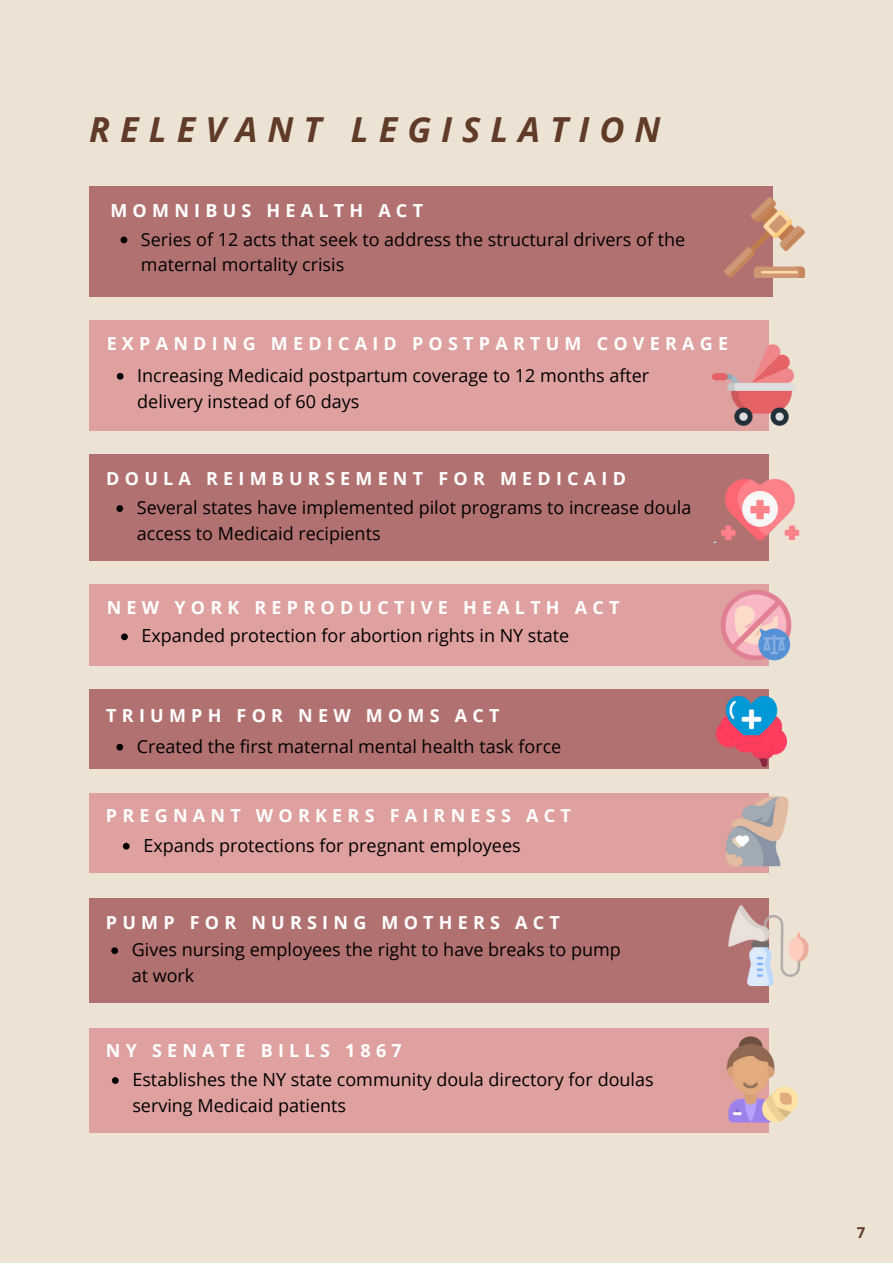
<style>
.page{position:relative;width:893px;height:1264px;background:#fff}
.page>*{position:absolute;margin:0;border:0;box-sizing:border-box;transform-origin:0 0}
.t1{font:italic 700 34.5px "Open Sans";letter-spacing:.29em;color:#603b28}
.t2{font:18px/25.8px "Open Sans";color:#000}
.t3{font:700 18px "Open Sans";letter-spacing:.29em;color:#fff}
.t4{font:700 15px "Open Sans";color:#603b28}
</style>
<div class="page">
<div style="left:0;top:0;width:892px;height:1262px;background:#ece3d5"></div>
<div style="left:89px;top:186px;width:684px;height:110px;background:#b27171"></div>
<svg style="left:120px;top:236px;width:7px;height:7px"></svg>
<img style="left:724px;top:198px;width:80px;height:79px">
<div style="left:89px;top:584px;width:679px;height:81px;background:#dfa0a0"></div>
<svg style="left:121px;top:633px;width:7px;height:7px"></svg>
<img style="left:720px;top:586px;width:72px;height:77px">
<div style="left:89px;top:454px;width:679px;height:106px;background:#b27171"></div>
<svg style="left:116px;top:505px;width:7px;height:7px"></svg>
<img style="left:714px;top:479px;width:86px;height:63px">
<div style="left:89px;top:793px;width:679px;height:79px;background:#dfa0a0"></div>
<img style="left:726px;top:793px;width:63px;height:76px">
<svg style="left:735px;top:835px;width:14px;height:12px"></svg>
<svg style="left:123px;top:842px;width:7px;height:7px"></svg>
<div style="left:89px;top:689px;width:679px;height:79px;background:#b27171"></div>
<svg style="left:116px;top:743px;width:7px;height:7px"></svg>
<img style="left:716px;top:697px;width:70px;height:69px">
<div style="left:89px;top:898px;width:679px;height:104px;background:#b27171"></div>
<svg style="left:111px;top:947px;width:7px;height:7px"></svg>
<img style="left:728px;top:905px;width:80px;height:80px">
<div style="left:89px;top:1028px;width:679px;height:104px;background:#dfa0a0"></div>
<img style="left:726px;top:1035px;width:72px;height:88px">
<svg style="left:112px;top:1077px;width:7px;height:6px"></svg>
<div style="left:89px;top:320px;width:679px;height:110px;background:#dfa0a0"></div>
<img style="left:712px;top:343px;width:83px;height:83px">
<svg style="left:117px;top:373px;width:6px;height:6px"></svg>
<h1 class="t1" style="left:89px;top:105px;width:572px">RELEVANT LEGISLATION</h1>
<p class="t3" style="left:110px;top:198px;width:314px">MOMNIBUS HEALTH ACT</p>
<p class="t2" style="left:141px;top:226px;width:545px">Series of 12 acts that seek to address the structural drivers of the maternal mortality crisis</p>
<p class="t3" style="left:107px;top:331px;width:623px">EXPANDING MEDICAID POSTPARTUM COVERAGE</p>
<p class="t2" style="left:137px;top:362px;width:513px">Increasing Medicaid postpartum coverage to 12 months after delivery instead of 60 days</p>
<p class="t3" style="left:106px;top:465px;width:521px">DOULA REIMBURSEMENT FOR MEDICAID</p>
<p class="t2" style="left:137px;top:494px;width:556px">Several states have implemented pilot programs to increase doula access to Medicaid recipients</p>
<p class="t3" style="left:107px;top:595px;width:514px">NEW YORK REPRODUCTIVE HEALTH ACT</p>
<p class="t2" style="left:141px;top:622px;width:429px">Expanded protection for abortion rights in NY state</p>
<p class="t3" style="left:106px;top:702px;width:395px">TRIUMPH FOR NEW MOMS ACT</p>
<p class="t2" style="left:137px;top:733px;width:426px">Created the first maternal mental health task force</p>
<p class="t3" style="left:106px;top:802px;width:466px">PREGNANT WORKERS FAIRNESS ACT</p>
<p class="t2" style="left:143px;top:832px;width:379px">Expands protections for pregnant employees</p>
<p class="t3" style="left:106px;top:910px;width:455px">PUMP FOR NURSING MOTHERS ACT</p>
<p class="t2" style="left:132px;top:936px;width:490px">Gives nursing employees the right to have breaks to pump at work</p>
<p class="t3" style="left:106px;top:1038px;width:297px">NY SENATE BILLS 1867</p>
<p class="t2" style="left:132px;top:1066px;width:523px">Establishes the NY state community doula directory for doulas serving Medicaid patients</p>
<p class="t4" style="left:856px;top:1222px;width:10px">7</p>
</div>
